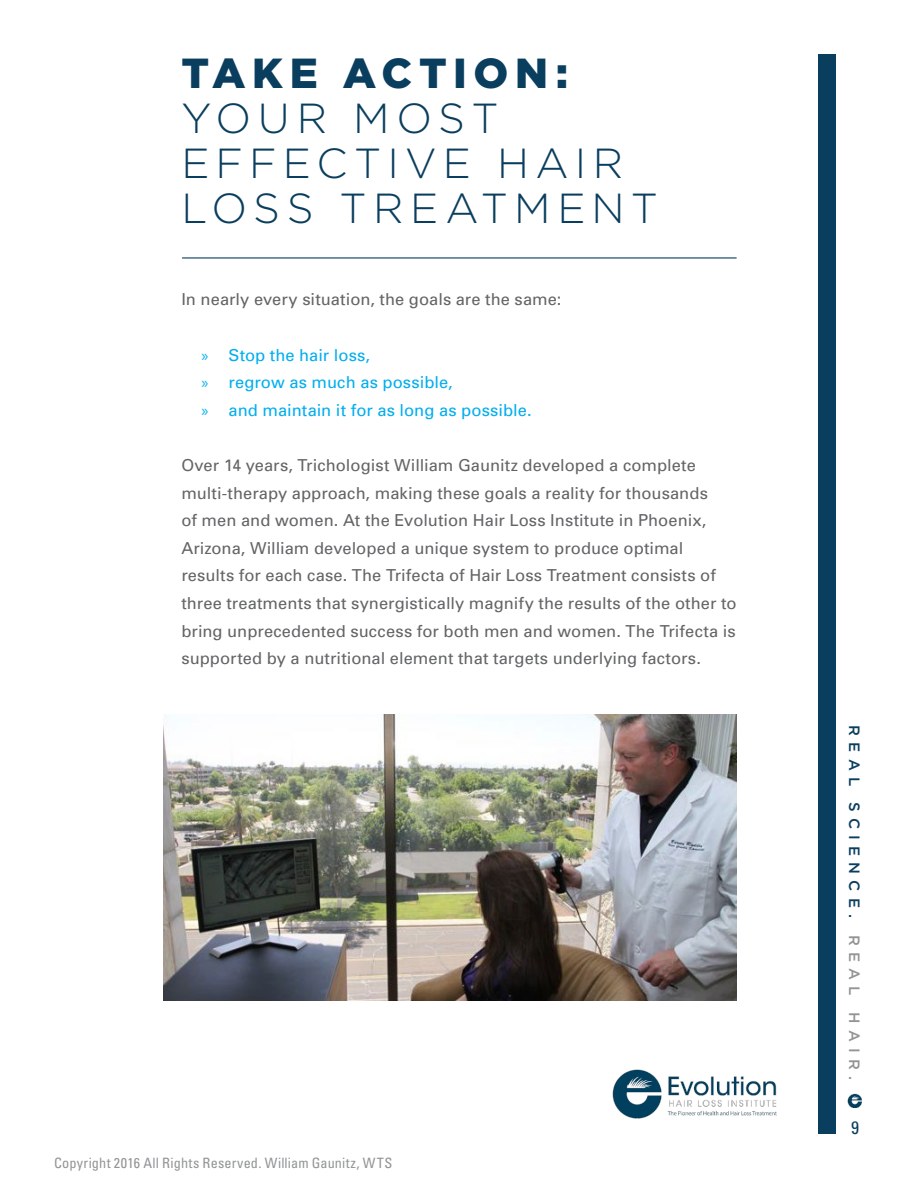
<style>
.page{position:relative;width:918px;height:1188px;background:#fff}
.page>*{position:absolute;margin:0;border:0;box-sizing:border-box;transform-origin:0 0}
.t1{font:300 42px/45px "Gotham";letter-spacing:.145em;color:#0a3e5e}
.t2{font:900 42px "Gotham";letter-spacing:.16em;color:#0a3e5e}
.t3{font:condensed 18px "Univers";color:#0a3e5e}
.t4{font:16.5px/27.6px "Univers";letter-spacing:.005em;color:#636466}
.t5{font:16.5px/27.6px "Univers";letter-spacing:.005em;color:#00aeef}
.t6{font:500 15px "Gotham";letter-spacing:.415em;color:#0a3e5e}
.t7{font:condensed 14.25px "Univers";letter-spacing:.01em;color:#929495}
.s1{font-family:"Myriad Pro"}
.s2{color:#929495}
</style>
<div class="page">
<div style="left:818px;top:54px;width:18px;height:1080px;background:#0a3e5e"></div>
<img style="left:848px;top:1094px;width:14px;height:14px">
<img style="left:612px;top:1069px;width:165px;height:50px">
<hr style="left:182px;top:257px;width:555px;height:2px;background:#0a3e5e">
<img style="left:163px;top:714px;width:574px;height:286px">
<h1 class="t2" style="left:181px;top:44px;width:388px">TAKE ACTION:</h1>
<h1 class="t1" style="left:181px;top:94px;width:478px">YOUR MOST<br>EFFECTIVE HAIR<br>LOSS TREATMENT</h1>
<p class="t4" style="left:181px;top:285px;width:382px">In nearly every situation, the goals are the same:</p>
<p class="t5" style="left:202px;top:341px;width:332px"><span class="s1">»</span> Stop the hair loss,<br><span class="s1">»</span> regrow as much as possible,<br><span class="s1">»</span> and maintain it for as long as possible.</p>
<p class="t4" style="left:181px;top:451px;width:557px">Over 14 years, Trichologist William Gaunitz developed a complete multi-therapy approach, making these goals a reality for thousands<br>of men and women. At the Evolution Hair Loss Institute in Phoenix, Arizona, William developed a unique system to produce optimal results for each case. The Trifecta of Hair Loss Treatment consists of three treatments that synergistically magnify the results of the other to bring unprecedented success for both men and women. The Trifecta is supported by a nutritional element that targets underlying factors.</p>
<p class="t7" style="left:54px;top:1154px;width:340px">Copyright 2016 All Rights Reserved. William Gaunitz, WTS</p>
<p class="t6" style="left:864px;top:725px;width:356px;rotate:90deg">REAL SCIENCE. <span class="s2">REAL HAIR.</span></p>
<p class="t3" style="left:851px;top:1116px;width:9px">9</p>
</div>
